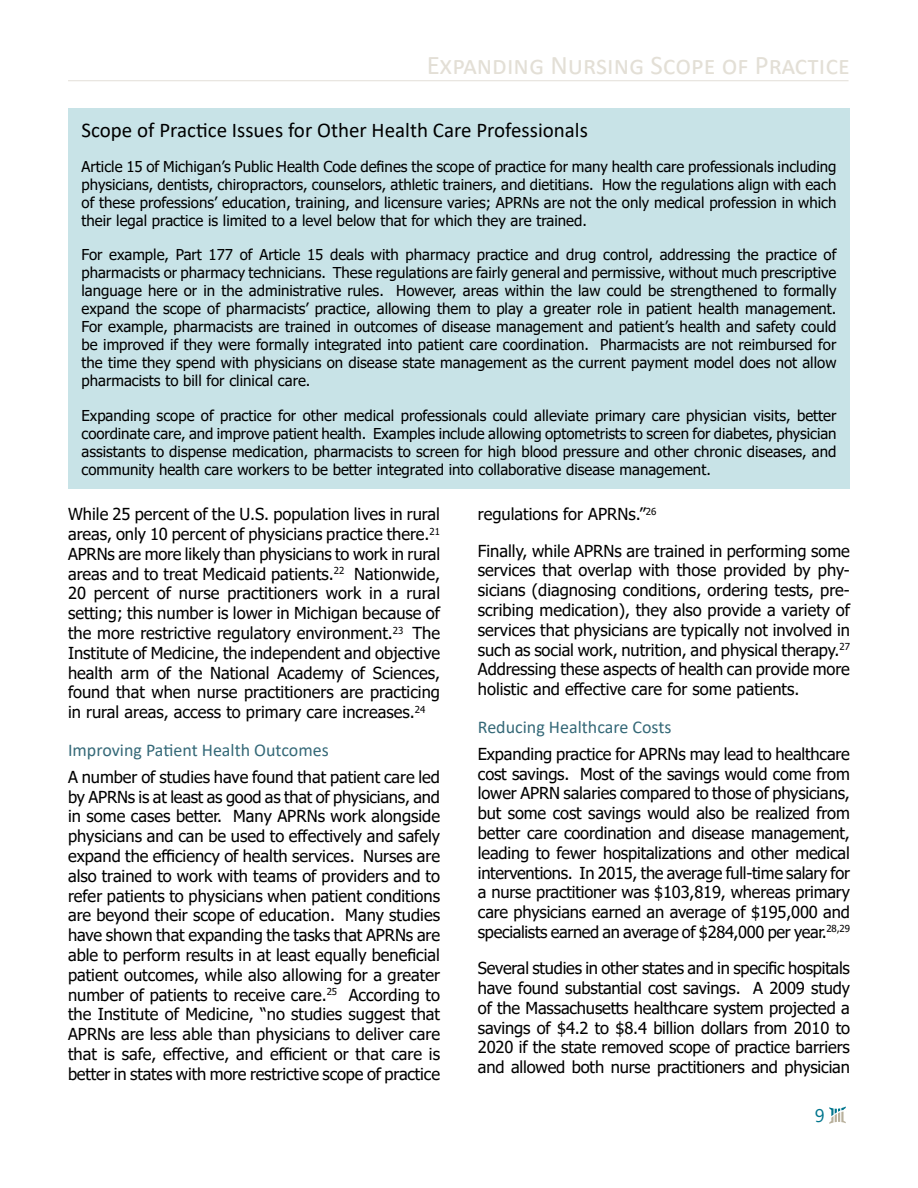
<style>
.page{position:relative;width:918px;height:1188px;background:#fff}
.page>*{position:absolute;margin:0;border:0;box-sizing:border-box;transform-origin:0 0}
.t1{font:27px "Calibri";color:#e3dfd6}
.t2{font:21px "Calibri";color:#000}
.t3{font:18.3px "Segoe UI";color:#00758d}
.t4{font:18px "Calibri";color:#356978}
.t5{font:16.5px/19.8px "Tahoma";letter-spacing:-.01em;color:#000;text-align:justify}
.t6{font:15px/18px "Tahoma";color:#000;text-align:justify}
</style>
<div class="page">
<svg style="left:829px;top:1107px;width:17px;height:17px"></svg>
<hr style="left:68px;top:80px;width:781px;height:1px;background:#e3dfd8">
<div style="left:68px;top:108px;width:782px;height:380px;background:#c8e3e7"></div>
<h1 class="t1" style="left:427px;top:47px;width:425px">Expanding Nursing Scope of Practice</h1>
<p class="t2" style="left:82px;top:116px;width:508px">Scope of Practice Issues for Other Health Care Professionals</p>
<p class="t6" style="left:82px;top:158px;width:756px">Article 15 of Michigan’s Public Health Code defines the scope of practice for many health care professionals including physicians, dentists, chiropractors, counselors, athletic trainers, and dietitians. How the regulations align with each of these professions’ education, training, and licensure varies; APRNs are not the only medical profession in which their legal practice is limited to a level below that for which they are trained.</p>
<p class="t6" style="left:82px;top:247px;width:756px">For example, Part 177 of Article 15 deals with pharmacy practice and drug control, addressing the practice of pharmacists or pharmacy technicians. These regulations are fairly general and permissive, without much prescriptive language here or in the administrative rules. However, areas within the law could be strengthened to formally expand the scope of pharmacists’ practice, allowing them to play a greater role in patient health management.<br>For example, pharmacists are trained in outcomes of disease management and patient’s health and safety could be improved if they were formally integrated into patient care coordination. Pharmacists are not reimbursed for the time they spend with physicians on disease state management as the current payment model does not allow pharmacists to bill for clinical care.</p>
<p class="t6" style="left:82px;top:407px;width:757px">Expanding scope of practice for other medical professionals could alleviate primary care physician visits, better coordinate care, and improve patient health. Examples include allowing optometrists to screen for diabetes, physician assistants to dispense medication, pharmacists to screen for high blood pressure and other chronic diseases, and community health care workers to be better integrated into collaborative disease management.</p>
<p class="t5" style="left:68px;top:505px;width:374px">While 25 percent of the U.S. population lives in rural areas, only 10 percent of physicians practice there.<sup>21<br></sup>APRNs are more likely than physicians to work in rural areas and to treat Medicaid patients.<sup>22</sup> Nationwide, 20 percent of nurse practitioners work in a rural setting; this number is lower in Michigan because of the more restrictive regulatory environment.<sup>23</sup> The Institute of Medicine, the independent and objective health arm of the National Academy of Sciences, found that when nurse practitioners are practicing in rural areas, access to primary care increases.<sup>24</sup></p>
<p class="t4" style="left:68px;top:738px;width:262px">Improving Patient Health Outcomes</p>
<p class="t5" style="left:68px;top:768px;width:374px">A number of studies have found that patient care led by APRNs is at least as good as that of physicians, and in some cases better. Many APRNs work alongside physicians and can be used to effectively and safely expand the efficiency of health services. Nurses are also trained to work with teams of providers and to refer patients to physicians when patient conditions are beyond their scope of education. Many studies have shown that expanding the tasks that APRNs are able to perform results in at least equally beneficial patient outcomes, while also allowing for a greater number of patients to receive care.<sup>25</sup> According to the Institute of Medicine, “no studies suggest that APRNs are less able than physicians to deliver care that is safe, effective, and efficient or that care is better in states with more restrictive scope of practice</p>
<p class="t5" style="left:478px;top:505px;width:180px">regulations for APRNs.”<sup>26</sup></p>
<p class="t5" style="left:478px;top:542px;width:374px">Finally, while APRNs are trained in performing some services that overlap with those provided by phy&shy;sicians (diagnosing conditions, ordering tests, pre&shy;scribing medication), they also provide a variety of services that physicians are typically not involved in such as social work, nutrition, and physical therapy.<sup>27<br></sup>Addressing these aspects of health can provide more holistic and effective care for some patients.</p>
<p class="t4" style="left:478px;top:715px;width:195px">Reducing Healthcare Costs</p>
<p class="t5" style="left:478px;top:745px;width:374px">Expanding practice for APRNs may lead to healthcare cost savings. Most of the savings would come from lower APRN salaries compared to those of physicians, but some cost savings would also be realized from better care coordination and disease management, leading to fewer hospitalizations and other medical interventions. In 2015, the average full-time salary for a nurse practitioner was $103,819, whereas primary care physicians earned an average of $195,000 and specialists earned an average of $284,000 per year.<sup>28,29</sup></p>
<p class="t5" style="left:478px;top:959px;width:374px">Several studies in other states and in specific hospitals have found substantial cost savings. A 2009 study of the Massachusetts healthcare system projected a savings of $4.2 to $8.4 billion dollars from 2010 to 2020 if the state removed scope of practice barriers and allowed both nurse practitioners and physician</p>
<p class="t3" style="left:815px;top:1101px;width:11px">9</p>
</div>
